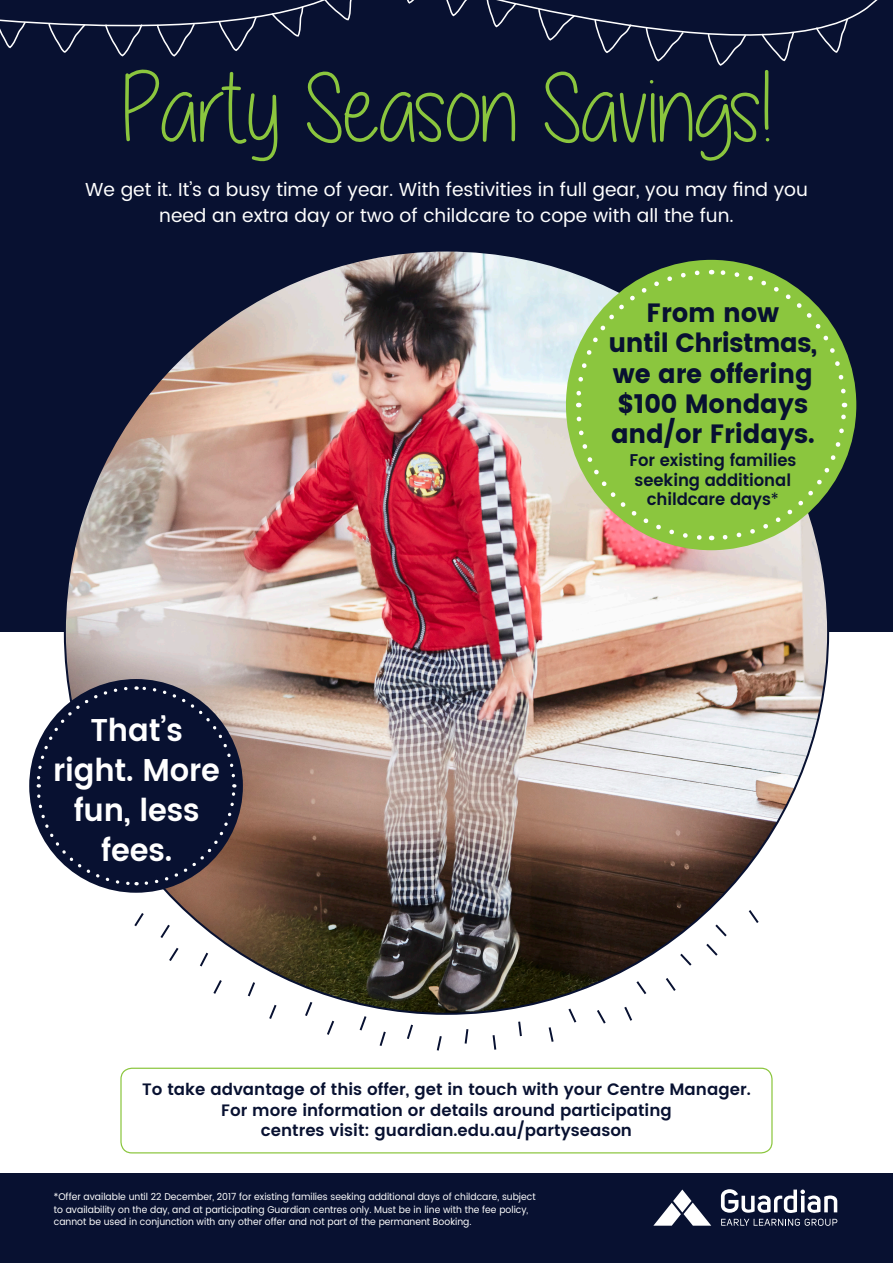
<style>
.page{position:relative;width:893px;height:1263px;background:#fff}
.page>*{position:absolute;margin:0;border:0;box-sizing:border-box;transform-origin:0 0}
.t1{font:97.5px "Alittlesunshine";color:#8bc63e}
.t2{font:600 31.5px/39.9px "Poppins";letter-spacing:-.005em;color:#fff;text-align:center;scale:.96 1}
.t3{font:26.4px/30.2px "Poppins";letter-spacing:-.005em;color:#081131;text-align:center;scale:.96 1}
.t4{font:18.75px/26.4px "Poppins";color:#fff;text-align:center}
.t5{font:600 16.95px/19.8px "Poppins";letter-spacing:-.005em;color:#081131;text-align:center;scale:.96 1}
.t6{font:600 16.5px "Poppins";color:#081131}
.t7{font:9.75px/12.1px "Poppins";color:#fff;scale:.95 1}
.s1{font-weight:400}
</style>
<div class="page">
<div style="left:0;top:0;width:893px;height:631px;background:#081131"></div>
<div style="left:0;top:1173px;width:893px;height:90px;background:#081131"></div>
<svg style="left:721px;top:1189px;width:116px;height:37px"></svg>
<svg style="left:653px;top:1189px;width:58px;height:37px"></svg>
<img style="left:65px;top:250px;width:763px;height:764px;border-radius:382px">
<div style="left:29px;top:679px;width:214px;height:214px;background:#081131;border-radius:50%"></div>
<svg style="left:35px;top:685px;width:202px;height:202px"></svg>
<svg style="left:0;top:0;width:352px;height:57px"></svg>
<svg style="left:518px;top:0;width:360px;height:36px"></svg>
<svg style="left:407px;top:0;width:7px;height:4px"></svg>
<svg style="left:446px;top:0;width:21px;height:17px"></svg>
<svg style="left:486px;top:0;width:32px;height:28px"></svg>
<svg style="left:538px;top:7px;width:39px;height:34px"></svg>
<svg style="left:594px;top:17px;width:39px;height:36px"></svg>
<svg style="left:645px;top:26px;width:40px;height:36px"></svg>
<svg style="left:707px;top:32px;width:41px;height:34px"></svg>
<svg style="left:760px;top:30px;width:36px;height:32px"></svg>
<svg style="left:815px;top:17px;width:34px;height:36px"></svg>
<div style="left:566px;top:260px;width:290px;height:290px;background:#8bc63e;border-radius:50%"></div>
<svg style="left:722px;top:403px;width:127px;height:139px"></svg>
<svg style="left:711px;top:267px;width:137px;height:127px"></svg>
<svg style="left:573px;top:268px;width:127px;height:139px"></svg>
<svg style="left:574px;top:416px;width:138px;height:127px"></svg>
<div style="left:120px;top:1068px;width:653px;height:85px;border:1px solid #8bc63e;border-radius:11px"></div>
<svg style="left:213px;top:980px;width:9px;height:14px"></svg>
<svg style="left:200px;top:952px;width:9px;height:15px"></svg>
<svg style="left:269px;top:1004px;width:8px;height:15px"></svg>
<svg style="left:247px;top:982px;width:8px;height:15px"></svg>
<svg style="left:305px;top:1002px;width:8px;height:14px"></svg>
<svg style="left:327px;top:1020px;width:8px;height:15px"></svg>
<svg style="left:359px;top:1016px;width:8px;height:15px"></svg>
<svg style="left:379px;top:1031px;width:7px;height:15px"></svg>
<svg style="left:407px;top:1024px;width:6px;height:15px"></svg>
<svg style="left:436px;top:1036px;width:6px;height:15px"></svg>
<svg style="left:464px;top:1029px;width:5px;height:15px"></svg>
<svg style="left:518px;top:1021px;width:4px;height:16px"></svg>
<svg style="left:492px;top:1035px;width:5px;height:15px"></svg>
<svg style="left:568px;top:1008px;width:9px;height:15px"></svg>
<svg style="left:624px;top:1007px;width:9px;height:14px"></svg>
<svg style="left:597px;top:1010px;width:9px;height:14px"></svg>
<svg style="left:666px;top:978px;width:10px;height:13px"></svg>
<svg style="left:748px;top:910px;width:11px;height:13px"></svg>
<svg style="left:680px;top:953px;width:12px;height:13px"></svg>
<svg style="left:706px;top:924px;width:21px;height:32px"></svg>
<svg style="left:636px;top:981px;width:11px;height:14px"></svg>
<svg style="left:548px;top:1027px;width:6px;height:15px"></svg>
<svg style="left:160px;top:924px;width:19px;height:37px"></svg>
<svg style="left:134px;top:913px;width:10px;height:14px"></svg>
<p class="t1" style="left:122px;top:57px;width:651px">Party Season Savings!</p>
<p class="t4" style="left:85px;top:176px;width:724px">We get it. It’s a busy time of year. With festivities in full gear, you may find you need an extra day or two of childcare to cope with all the fun.</p>
<p class="t2" style="left:53px;top:711px;width:175px">That’s right. More fun, less fees.</p>
<p class="t3" style="left:609px;top:298px;width:219px">From now<br>until Christmas, we are offering $100 Mondays and/or Fridays.</p>
<p class="t5" style="left:629px;top:450px;width:175px">For existing families seeking additional childcare days<span class="s1">*</span></p>
<p class="t6" style="left:142px;top:1077px;width:610px">To take advantage of this offer, get in touch with your Centre Manager.</p>
<p class="t6" style="left:221px;top:1097px;width:452px">For more information or details around participating</p>
<p class="t6" style="left:261px;top:1118px;width:373px">centres visit: guardian.edu.au/partyseason</p>
<p class="t7" style="left:54px;top:1191px;width:509px">*Offer available until 22 December, 2017 for existing families seeking additional days of childcare, subject to availability on the day, and at participating Guardian centres only. Must be in line with the fee policy, cannot be used in conjunction with any other offer and not part of the permanent Booking.</p>
</div>
